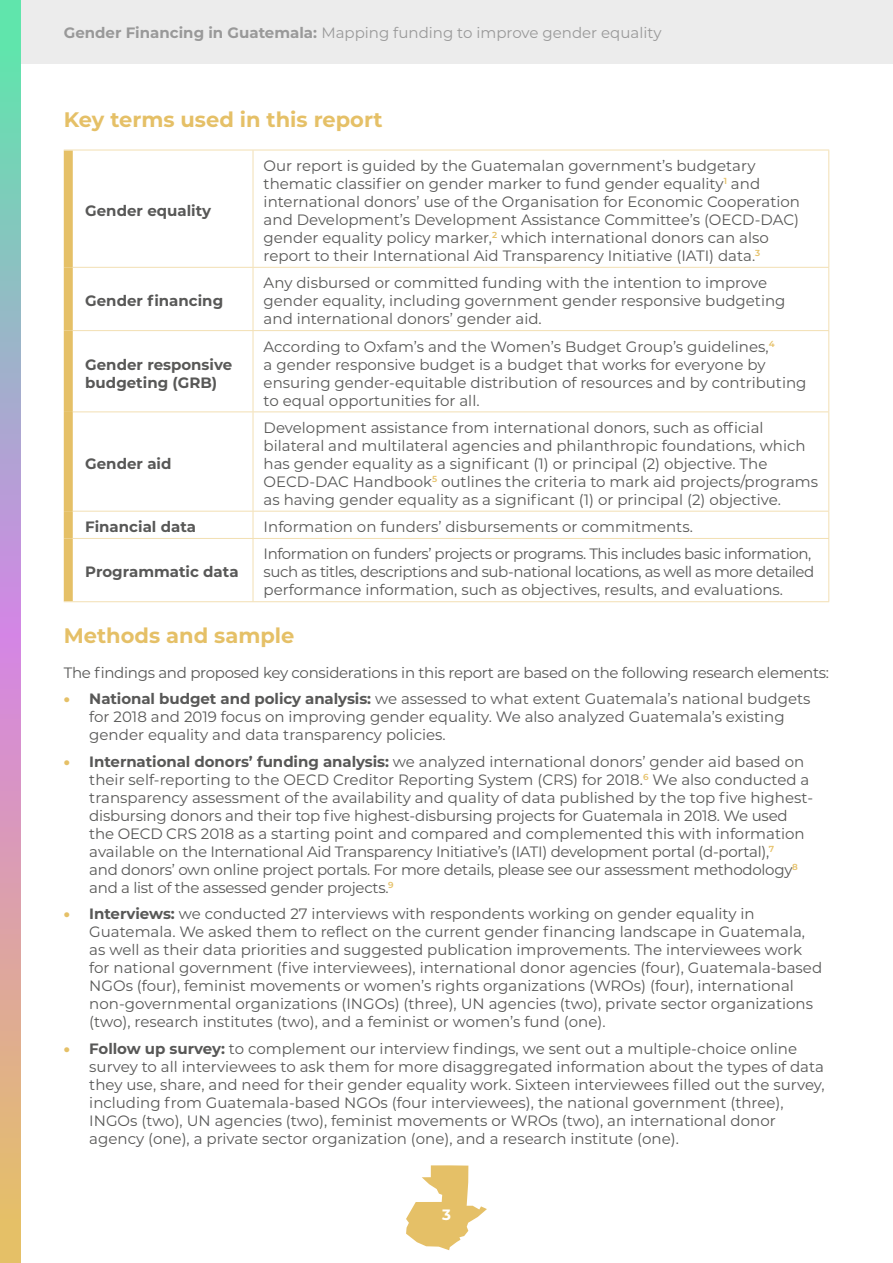
<style>
.page{position:relative;width:893px;height:1263px;background:#fff}
.page>*{position:absolute;margin:0;border:0;box-sizing:border-box;transform-origin:0 0}
.Header_2{font:700 21px "Montserrat";color:#e5c067}
.Bullets{font:15px/18px "Montserrat";color:#585857}
.Bullets-2{font:15px/18px "Montserrat";letter-spacing:-.03em;color:#585857}
.t1{font:700 15px/18px "Montserrat";color:#585857}
.Body_Text{font:15px "Montserrat";letter-spacing:-.02em;color:#585857}
.t2{font:15px "Montserrat";color:#999}
.t3{font:700 15px "Montserrat";color:#fff}
.s1{font-weight:700}
.s2{font-weight:900;color:#e5c067}
</style>
<div class="page">
<svg style="left:406px;top:1165px;width:81px;height:85px"></svg>
<div style="left:0;top:0;width:893px;height:64px;background:#ececec"></div>
<svg style="left:0;top:0;width:21px;height:1263px;background:#b9aeb4"></svg>
<div style="left:64px;top:150px;width:9px;height:117px;background:#e5c067"></div>
<div style="left:64px;top:267px;width:9px;height:64px;background:#e5c067"></div>
<div style="left:64px;top:331px;width:9px;height:81px;background:#e5c067"></div>
<div style="left:64px;top:412px;width:9px;height:99px;background:#e5c067"></div>
<div style="left:64px;top:511px;width:9px;height:27px;background:#e5c067"></div>
<div style="left:64px;top:538px;width:9px;height:63px;background:#e5c067"></div>
<hr style="left:64px;top:150px;width:189px;height:1px;background:#f2dfb3">
<hr style="left:73px;top:267px;width:180px;height:1px;background:#f2dfb3">
<hr style="left:73px;top:330px;width:180px;height:1px;background:#f2dfb3">
<hr style="left:73px;top:411px;width:180px;height:1px;background:#f2dfb3">
<hr style="left:73px;top:511px;width:180px;height:1px;background:#f2dfb3">
<hr style="left:73px;top:538px;width:180px;height:1px;background:#f2dfb3">
<hr style="left:64px;top:601px;width:189px;height:1px;background:#f2dfb3">
<hr style="left:253px;top:150px;width:1px;height:117px;background:#f2dfb3">
<hr style="left:253px;top:268px;width:1px;height:62px;background:#f2dfb3">
<hr style="left:253px;top:331px;width:1px;height:80px;background:#f2dfb3">
<hr style="left:253px;top:412px;width:1px;height:99px;background:#f2dfb3">
<svg style="left:253px;top:512px;width:1px;height:26px"></svg>
<hr style="left:253px;top:539px;width:1px;height:62px;background:#f2dfb3">
<hr style="left:253px;top:150px;width:576px;height:1px;background:#f2dfb3">
<hr style="left:828px;top:150px;width:1px;height:117px;background:#f2dfb3">
<hr style="left:828px;top:268px;width:1px;height:62px;background:#f2dfb3">
<hr style="left:828px;top:331px;width:1px;height:80px;background:#f2dfb3">
<hr style="left:828px;top:412px;width:1px;height:99px;background:#f2dfb3">
<svg style="left:828px;top:512px;width:1px;height:26px"></svg>
<hr style="left:828px;top:539px;width:1px;height:62px;background:#f2dfb3">
<hr style="left:253px;top:267px;width:576px;height:1px;background:#f2dfb3">
<hr style="left:253px;top:330px;width:576px;height:1px;background:#f2dfb3">
<hr style="left:253px;top:411px;width:576px;height:1px;background:#f2dfb3">
<hr style="left:253px;top:511px;width:576px;height:1px;background:#f2dfb3">
<hr style="left:253px;top:538px;width:576px;height:1px;background:#f2dfb3">
<hr style="left:253px;top:601px;width:576px;height:1px;background:#f2dfb3">
<p class="t2" style="left:64px;top:22px;width:599px"><span class="s1">Gender Financing in Guatemala:</span> Mapping funding to improve gender equality</p>
<p class="Header_2" style="left:64px;top:104px;width:320px">Key terms used in this report</p>
<p class="t1" style="left:85px;top:201px;width:127px">Gender equality</p>
<p class="t1" style="left:85px;top:291px;width:139px">Gender financing</p>
<p class="t1" style="left:85px;top:354px;width:149px">Gender responsive budgeting (GRB)</p>
<p class="t1" style="left:85px;top:454px;width:88px">Gender aid</p>
<p class="Bullets" style="left:264px;top:156px;width:538px">Our report is guided by the Guatemalan government’s budgetary thematic classifier on gender marker to fund gender equality<sup>1</sup> and international donors’ use of the Organisation for Economic Cooperation and Development’s Development Assistance Committee’s (OECD-DAC) gender equality policy marker,<sup>2</sup> which international donors can also report to their International Aid Transparency Initiative (IATI) data.<sup>3</sup></p>
<p class="Bullets" style="left:264px;top:273px;width:523px">Any disbursed or committed funding with the intention to improve gender equality, including government gender responsive budgeting and international donors’ gender aid.</p>
<p class="Bullets" style="left:264px;top:337px;width:544px">According to Oxfam’s and the Women’s Budget Group’s guidelines,<sup>4<br></sup>a gender responsive budget is a budget that works for everyone by ensuring gender-equitable distribution of resources and by contributing to equal opportunities for all.</p>
<p class="Bullets" style="left:264px;top:418px;width:556px">Development assistance from international donors, such as official bilateral and multilateral agencies and philanthropic foundations, which has gender equality as a significant (1) or principal (2) objective. The OECD-DAC Handbook<sup>5</sup> outlines the criteria to mark aid projects/programs as having gender equality as a significant (1) or principal (2) objective.</p>
<p class="t1" style="left:85px;top:517px;width:112px">Financial data</p>
<p class="Bullets" style="left:264px;top:517px;width:431px">Information on funders’ disbursements or commitments.</p>
<p class="t1" style="left:85px;top:562px;width:155px">Programmatic data</p>
<p class="Bullets-2" style="left:264px;top:544px;width:552px">Information on funders’ projects or programs. This includes basic information, such as titles, descriptions and sub-national locations, as well as more detailed performance information, such as objectives, results, and evaluations.</p>
<p class="Header_2" style="left:64px;top:620px;width:232px">Methods and sample</p>
<p class="Body_Text" style="left:64px;top:662px;width:767px">The findings and proposed key considerations in this report are based on the following research elements:</p>
<p class="Bullets" style="left:89px;top:689px;width:723px;text-indent:-26px"><span class="s2">•</span> <span class="s1">National budget and policy analysis:</span> we assessed to what extent Guatemala’s national budgets for 2018 and 2019 focus on improving gender equality. We also analyzed Guatemala’s existing gender equality and data transparency policies.</p>
<p class="Bullets" style="left:89px;top:752px;width:725px;text-indent:-26px"><span class="s2">•</span> <span class="s1">International donors’ funding analysis:</span> we analyzed international donors’ gender aid based on their self-reporting to the OECD Creditor Reporting System (CRS) for 2018.<sup>6</sup> We also conducted a transparency assessment of the availability and quality of data published by the top five highest&shy;disbursing donors and their top five highest-disbursing projects for Guatemala in 2018. We used the OECD CRS 2018 as a starting point and compared and complemented this with information available on the International Aid Transparency Initiative’s (IATI) development portal (d-portal),<sup>7<br></sup>and donors’ own online project portals. For more details, please see our assessment methodology<sup>8 </sup>and a list of the assessed gender projects.<sup>9</sup></p>
<p class="Bullets" style="left:89px;top:904px;width:734px;text-indent:-26px"><span class="s2">•</span> <span class="s1">Interviews:</span> we conducted 27 interviews with respondents working on gender equality in Guatemala. We asked them to reflect on the current gender financing landscape in Guatemala, as well as their data priorities and suggested publication improvements. The interviewees work for national government (five interviewees), international donor agencies (four), Guatemala-based NGOs (four), feminist movements or women’s rights organizations (WROs) (four), international non-governmental organizations (INGOs) (three), UN agencies (two), private sector organizations (two), research institutes (two), and a feminist or women’s fund (one).</p>
<p class="Bullets" style="left:89px;top:1039px;width:737px;text-indent:-26px"><span class="s2">•</span> <span class="s1">Follow up survey:</span> to complement our interview findings, we sent out a multiple-choice online survey to all interviewees to ask them for more disaggregated information about the types of data they use, share, and need for their gender equality work. Sixteen interviewees filled out the survey, including from Guatemala-based NGOs (four interviewees), the national government (three), INGOs (two), UN agencies (two), feminist movements or WROs (two), an international donor agency (one), a private sector organization (one), and a research institute (one).</p>
<p class="t3" style="left:442px;top:1204px;width:10px">3</p>
</div>
